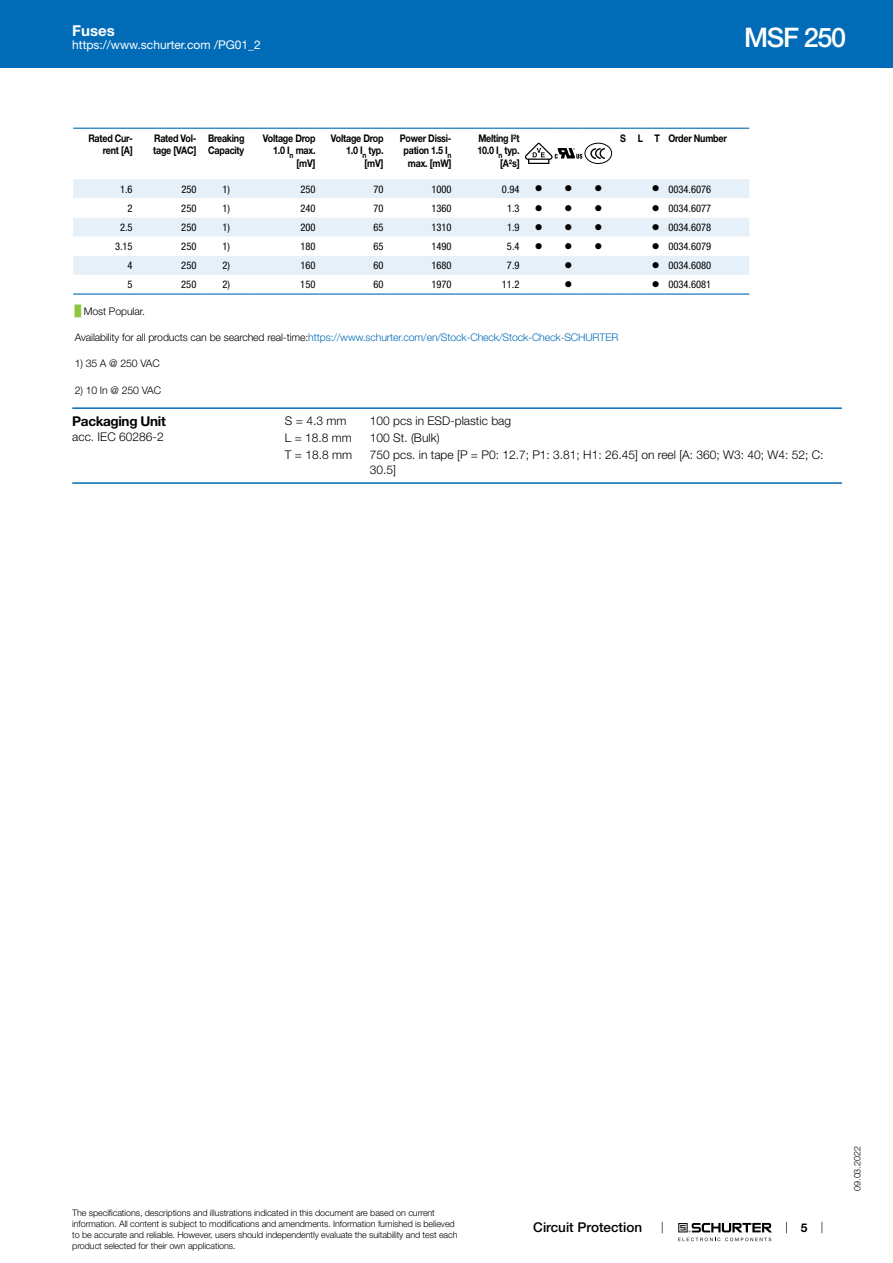
<style>
.page{position:relative;width:893px;height:1263px;background:#fff}
.page>*{position:absolute;margin:0;border:0;box-sizing:border-box;transform-origin:0 0}
.t1{font:500 27px "Helvetica Neue LT";letter-spacing:-.05em;color:#fff}
.t2{font:700 15px "Helvetica Neue LT";color:#fff}
.t3{font:500 13.5px "Helvetica Neue LT";color:#000}
.t4{font:700 13.5px "Helvetica Neue LT";letter-spacing:-.025em;color:#000}
.t5{font:300 12px/14.4px "Helvetica Neue LT";color:#000}
.t6{font:12px "Helvetica Neue LT";color:#fff}
.t7{font:700 12px "Helvetica Neue LT";color:#000}
.t8{font:condensed 10.5px "Helvetica Neue LT";color:#000}
.t9{font:700 10.5px/12.6px "Helvetica Neue LT";letter-spacing:-.025em;color:#000;text-align:right;scale:.85 1}
.t10{font:300 10.5px "Helvetica Neue LT";letter-spacing:-.01em;color:#006bb6}
.t11{font:300 10.5px "Helvetica Neue LT";letter-spacing:-.01em;color:#000}
.t12{font:10.5px "Wingdings";color:#000}
.t13{font:300 9px/10.8px "Helvetica Neue LT";letter-spacing:-.01em;color:#000}
.s1{font-family:"Arial Unicode MS";font-weight:400;color:#8dc63f}
.s2{color:#000}
</style>
<div class="page">
<svg style="left:678px;top:1223px;width:94px;height:18px"></svg>
<div style="left:0;top:0;width:893px;height:68px;background:#006bb6"></div>
<div style="left:73px;top:179px;width:676px;height:19px;background:#e6f0f8"></div>
<svg style="left:73px;top:218px;width:676px;height:57px;fill:#e6f0f8"></svg>
<hr style="left:73px;top:293px;width:64px;height:2px;background:#006bb6">
<hr style="left:137px;top:293px;width:64px;height:2px;background:#006bb6">
<hr style="left:201px;top:293px;width:51px;height:2px;background:#006bb6">
<hr style="left:252px;top:293px;width:68px;height:2px;background:#006bb6">
<hr style="left:320px;top:293px;width:68px;height:2px;background:#006bb6">
<hr style="left:388px;top:293px;width:68px;height:2px;background:#006bb6">
<hr style="left:456px;top:293px;width:68px;height:2px;background:#006bb6">
<hr style="left:524px;top:293px;width:30px;height:2px;background:#006bb6">
<hr style="left:554px;top:293px;width:29px;height:2px;background:#006bb6">
<hr style="left:583px;top:293px;width:30px;height:2px;background:#006bb6">
<svg style="left:613px;top:293px;width:51px;height:2px"></svg>
<hr style="left:664px;top:293px;width:85px;height:2px;background:#006bb6">
<svg style="left:73px;top:128px;width:676px;height:36px"></svg>
<hr style="left:72px;top:407px;width:770px;height:2px;background:#006bb6">
<hr style="left:72px;top:482px;width:770px;height:2px;background:#006bb6">
<svg style="left:536px;top:185px;width:36px;height:7px"></svg>
<svg style="left:536px;top:224px;width:35px;height:6px"></svg>
<svg style="left:536px;top:243px;width:35px;height:6px"></svg>
<h2 class="t2" style="left:72px;top:21px;width:44px">Fuses</h2>
<h3 class="t6" style="left:72px;top:38px;width:190px">https://www.schurter.com /PG01_2</h3>
<h1 class="t1" style="left:744px;top:21px;width:103px">MSF 250</h1>
<p class="t9" style="left:88px;top:131px;width:54px">Rated Cur&shy;rent [A]</p>
<p class="t9" style="left:153px;top:131px;width:52px;text-align:left">Rated Vol&shy;tage [VAC]</p>
<p class="t9" style="left:208px;top:131px;width:44px;text-align:left">Breaking<br>Capacity</p>
<p class="t9" style="left:263px;top:131px;width:63px">Voltage Drop<br>1.0 I<sub>n</sub> max. [mV]</p>
<p class="t9" style="left:331px;top:131px;width:63px">Voltage Drop<br>1.0 I<sub>n</sub> typ. [mV]</p>
<p class="t9" style="left:400px;top:131px;width:62px">Power Dissi&shy;pation 1.5 I<sub>n </sub>max. [mW]</p>
<p class="t9" style="left:477px;top:131px;width:51px">Melting I²t<br>10.0 I<sub>n</sub> typ. [A²s]</p>
<p class="t9" style="left:620px;top:131px;width:127px">S L T Order Number</p>
<p class="t8" style="left:120px;top:183px;width:14px">1.6</p>
<p class="t8" style="left:181px;top:183px;width:17px">250</p>
<p class="t8" style="left:222px;top:183px;width:9px">1)</p>
<p class="t8" style="left:300px;top:183px;width:17px">250</p>
<p class="t8" style="left:373px;top:183px;width:12px">70</p>
<p class="t8" style="left:431px;top:183px;width:22px">1000</p>
<p class="t8" style="left:502px;top:183px;width:19px">0.94</p>
<p class="t12" style="left:594px;top:183px;width:9px">●</p>
<p class="t8" style="left:652px;top:183px;width:61px">● 0034.6076</p>
<p class="t8" style="left:128px;top:202px;width:7px">2</p>
<p class="t8" style="left:181px;top:202px;width:17px">250</p>
<p class="t8" style="left:222px;top:202px;width:9px">1)</p>
<p class="t8" style="left:300px;top:202px;width:17px">240</p>
<p class="t8" style="left:373px;top:202px;width:12px">70</p>
<p class="t8" style="left:431px;top:202px;width:22px">1360</p>
<p class="t8" style="left:507px;top:202px;width:14px">1.3</p>
<p class="t12" style="left:594px;top:202px;width:9px">●</p>
<p class="t8" style="left:652px;top:202px;width:61px">● 0034.6077</p>
<p class="t8" style="left:120px;top:221px;width:14px">2.5</p>
<p class="t8" style="left:181px;top:221px;width:17px">250</p>
<p class="t8" style="left:222px;top:221px;width:9px">1)</p>
<p class="t8" style="left:300px;top:221px;width:17px">200</p>
<p class="t8" style="left:373px;top:221px;width:12px">65</p>
<p class="t8" style="left:431px;top:221px;width:22px">1310</p>
<p class="t8" style="left:507px;top:221px;width:14px">1.9</p>
<p class="t12" style="left:594px;top:221px;width:9px">●</p>
<p class="t8" style="left:652px;top:221px;width:61px">● 0034.6078</p>
<p class="t8" style="left:115px;top:240px;width:19px">3.15</p>
<p class="t8" style="left:181px;top:240px;width:17px">250</p>
<p class="t8" style="left:222px;top:240px;width:9px">1)</p>
<p class="t8" style="left:300px;top:240px;width:17px">180</p>
<p class="t8" style="left:373px;top:240px;width:12px">65</p>
<p class="t8" style="left:431px;top:240px;width:22px">1490</p>
<p class="t8" style="left:507px;top:240px;width:14px">5.4</p>
<p class="t12" style="left:594px;top:240px;width:9px">●</p>
<p class="t8" style="left:652px;top:240px;width:61px">● 0034.6079</p>
<p class="t8" style="left:128px;top:259px;width:7px">4</p>
<p class="t8" style="left:181px;top:259px;width:17px">250</p>
<p class="t8" style="left:222px;top:259px;width:9px">2)</p>
<p class="t8" style="left:300px;top:259px;width:17px">160</p>
<p class="t8" style="left:373px;top:259px;width:12px">60</p>
<p class="t8" style="left:431px;top:259px;width:22px">1680</p>
<p class="t8" style="left:507px;top:259px;width:14px">7.9</p>
<p class="t12" style="left:565px;top:260px;width:9px">●</p>
<p class="t8" style="left:652px;top:259px;width:61px">● 0034.6080</p>
<p class="t8" style="left:128px;top:278px;width:7px">5</p>
<p class="t8" style="left:181px;top:278px;width:17px">250</p>
<p class="t8" style="left:222px;top:278px;width:9px">2)</p>
<p class="t8" style="left:300px;top:278px;width:17px">150</p>
<p class="t8" style="left:373px;top:278px;width:12px">60</p>
<p class="t8" style="left:431px;top:278px;width:22px">1970</p>
<p class="t8" style="left:502px;top:278px;width:19px">11.2</p>
<p class="t12" style="left:564px;top:279px;width:9px">●</p>
<p class="t8" style="left:652px;top:278px;width:61px">● 0034.6081</p>
<p class="t11" style="left:75px;top:305px;width:72px"><span class="s1">█</span> Most Popular.</p>
<p class="t10" style="left:75px;top:331px;width:545px"><span class="s2">Availability for all products can be searched real-time:</span>https://www.schurter.com/en/Stock-Check/Stock-Check-SCHURTER</p>
<p class="t11" style="left:75px;top:357px;width:87px">1) 35 A @ 250 VAC</p>
<p class="t11" style="left:75px;top:383px;width:88px">2) 10 In @ 250 VAC</p>
<h3 class="t4" style="left:72px;top:413px;width:95px">Packaging Unit</h3>
<h3 class="t5" style="left:72px;top:429px;width:93px">acc. IEC 60286-2</h3>
<h3 class="t5" style="left:285px;top:414px;width:63px">S = 4.3 mm</h3>
<h3 class="t5" style="left:370px;top:414px;width:143px">100 pcs in ESD-plastic bag</h3>
<h3 class="t5" style="left:285px;top:431px;width:68px">L = 18.8 mm</h3>
<h3 class="t5" style="left:370px;top:431px;width:71px">100 St. (Bulk)</h3>
<h3 class="t5" style="left:285px;top:448px;width:69px">T = 18.8 mm</h3>
<h3 class="t5" style="left:370px;top:448px;width:455px">750 pcs. in tape [P = P0: 12.7; P1: 3.81; H1: 26.45] on reel [A: 360; W3: 40; W4: 52; C:<br>30.5]</h3>
<p class="t13" style="left:72px;top:1207px;width:387px">The specifications, descriptions and illustrations indicated in this document are based on current information. All content is subject to modifications and amendments. Information furnished is believed to be accurate and reliable. However, users should independently evaluate the suitability and test each product selected for their own applications.</p>
<h3 class="t3" style="left:533px;top:1219px;width:110px">Circuit Protection</h3>
<h3 class="t7" style="left:801px;top:1220px;width:8px">5</h3>
<p class="t13" style="left:852px;top:1191px;width:46px;rotate:-90deg">09.03.2022</p>
</div>
